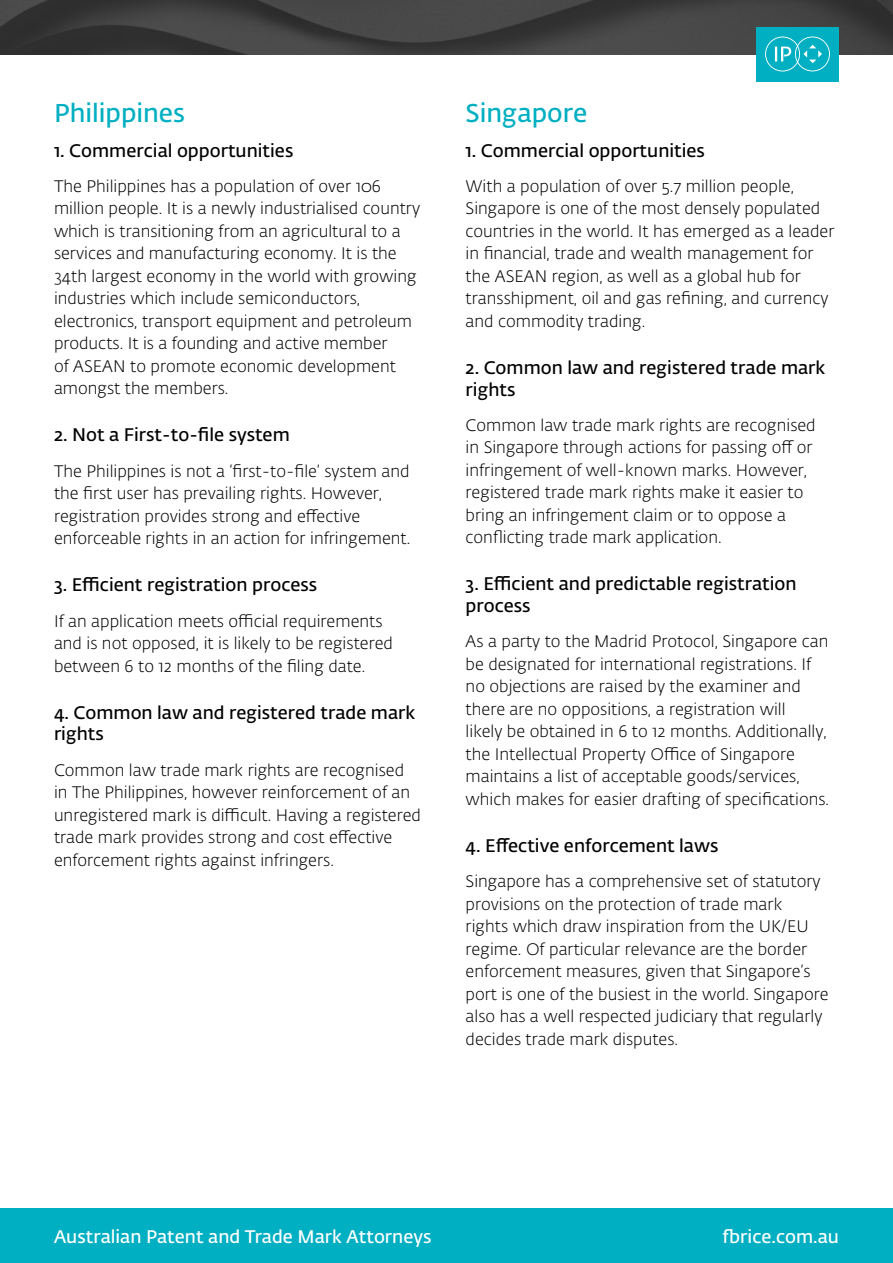
<style>
.page{position:relative;width:893px;height:1263px;background:#fff}
.page>*{position:absolute;margin:0;border:0;box-sizing:border-box;transform-origin:0 0}
.t1{font:600 25.5px "Fedra Sans Alt Std";color:#00afc2}
.t2{font:600 18px/21.6px "Fedra Sans Alt Std";color:#020203}
.t3{font:600 18px "Fedra Sans Alt Std";color:#fff}
.t4{font:300 16.5px/22.5px "Fedra Sans Alt Std";color:#020203}
.t5{font:300 16.5px/22.5px "Fedra Sans Alt Std";color:#000}
</style>
<div class="page">
<img style="left:0;top:0;width:893px;height:54px">
<div style="left:0;top:1209px;width:893px;height:54px;background:#00afc2"></div>
<div style="left:756px;top:27px;width:83px;height:54px;background:#00afc2"></div>
<svg style="left:765px;top:36px;width:65px;height:36px"></svg>
<h1 class="t1" style="left:54px;top:98px;width:133px">Philippines</h1>
<p class="t2" style="left:54px;top:140px;width:241px">1. Commercial opportunities</p>
<p class="t4" style="left:54px;top:175px;width:368px">The Philippines has a population of over 106 million people. It is a newly industrialised country which is transitioning from an agricultural to a services and manufacturing economy. It is the 34th largest economy in the world with growing industries which include semiconductors, electronics, transport equipment and petroleum products. It is a founding and active member<br>of ASEAN to promote economic development amongst the members.</p>
<p class="t2" style="left:54px;top:425px;width:237px">2. Not a First-to-file system</p>
<p class="t4" style="left:54px;top:460px;width:358px">The Philippines is not a ‘first-to-file’ system and the first user has prevailing rights. However, registration provides strong and effective enforceable rights in an action for infringement.</p>
<p class="t2" style="left:54px;top:574px;width:265px">3. Efficient registration process</p>
<p class="t5" style="left:54px;top:610px;width:340px">If an application meets official requirements and is not opposed, it is likely to be registered between 6 to 12 months of the filing date.</p>
<p class="t2" style="left:54px;top:702px;width:363px">4. Common law and registered trade mark rights</p>
<p class="t5" style="left:54px;top:759px;width:368px">Common law trade mark rights are recognised in The Philippines, however reinforcement of an unregistered mark is difficult. Having a registered trade mark provides strong and cost effective enforcement rights against infringers.</p>
<h1 class="t1" style="left:466px;top:98px;width:123px">Singapore</h1>
<p class="t2" style="left:466px;top:140px;width:241px">1. Commercial opportunities</p>
<p class="t4" style="left:466px;top:175px;width:370px">With a population of over 5.7 million people, Singapore is one of the most densely populated countries in the world. It has emerged as a leader in financial, trade and wealth management for the ASEAN region, as well as a global hub for transshipment, oil and gas refining, and currency and commodity trading.</p>
<p class="t2" style="left:466px;top:357px;width:361px">2. Common law and registered trade mark rights</p>
<p class="t4" style="left:466px;top:414px;width:352px">Common law trade mark rights are recognised in Singapore through actions for passing off or infringement of well-known marks. However, registered trade mark rights make it easier to bring an infringement claim or to oppose a conflicting trade mark application.</p>
<p class="t2" style="left:466px;top:574px;width:332px">3. Efficient and predictable registration process</p>
<p class="t4" style="left:466px;top:630px;width:365px">As a party to the Madrid Protocol, Singapore can be designated for international registrations. If no objections are raised by the examiner and there are no oppositions, a registration will<br>likely be obtained in 6 to 12 months. Additionally, the Intellectual Property Office of Singapore maintains a list of acceptable goods/services, which makes for easier drafting of specifications.</p>
<p class="t2" style="left:466px;top:835px;width:254px">4. Effective enforcement laws</p>
<p class="t4" style="left:466px;top:870px;width:364px">Singapore has a comprehensive set of statutory provisions on the protection of trade mark rights which draw inspiration from the UK/EU regime. Of particular relevance are the border enforcement measures, given that Singapore’s port is one of the busiest in the world. Singapore also has a well respected judiciary that regularly decides trade mark disputes.</p>
<p class="t3" style="left:54px;top:1226px;width:379px">Australian Patent and Trade Mark Attorneys</p>
<p class="t3" style="left:723px;top:1226px;width:118px">fbrice.com.au</p>
</div>
